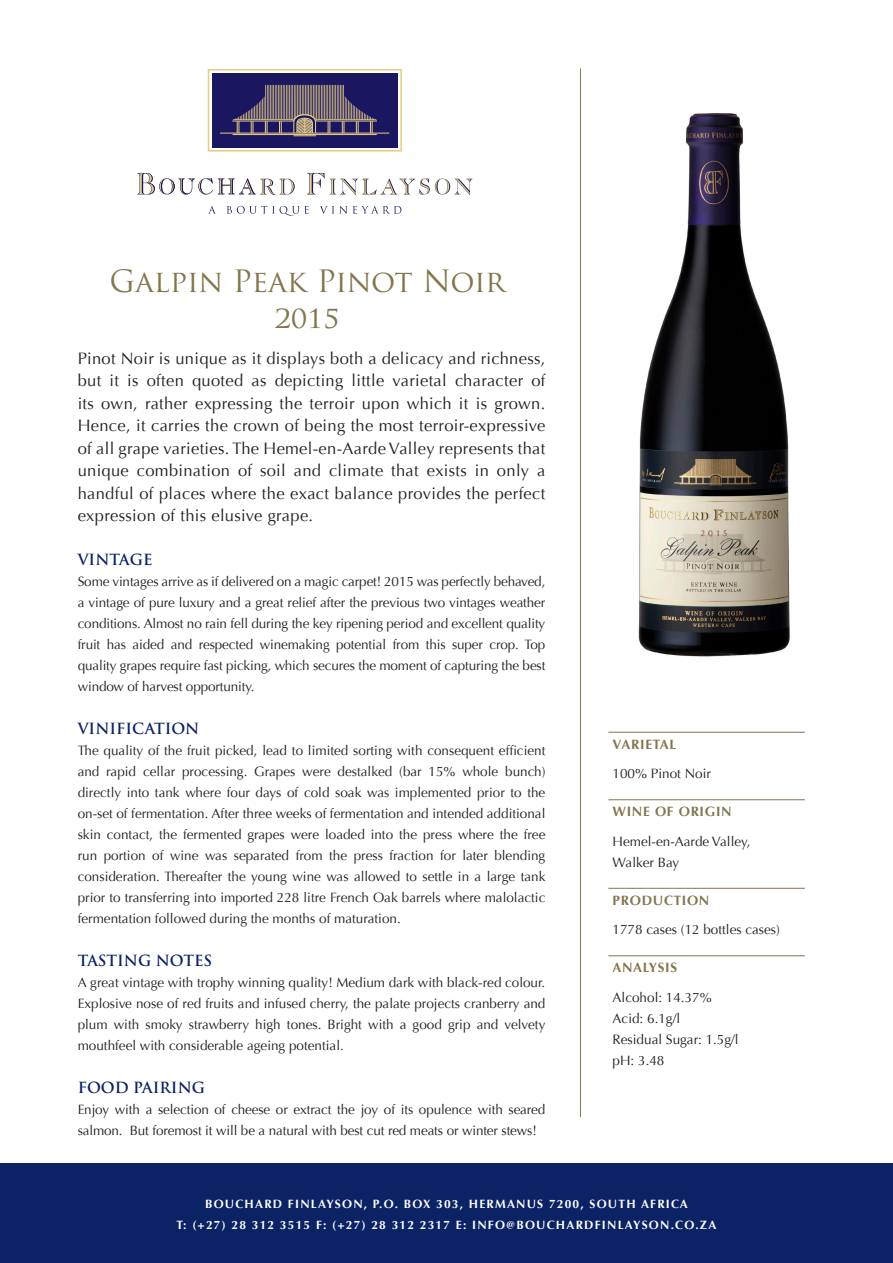
<style>
.page{position:relative;width:893px;height:1263px;background:#fff}
.page>*{position:absolute;margin:0;border:0;box-sizing:border-box;transform-origin:0 0}
.Main_Header{font:30px/36px "Trajan Pro";letter-spacing:-.015em;color:#84754d;text-align:center}
.Intro_text{font:16.5px/22.5px "Optima";letter-spacing:.02em;color:#231f20;text-align:justify}
.Subhead{font:700 15px "Trajan Pro";color:#0b2265}
.Body_text{font:13.5px/21px "Optima";color:#231f20;text-align:justify}
.small_x-head{font:700 13.5px "Optima";letter-spacing:.05em;color:#84754d}
.t1{font:700 12px/21px "Optima";letter-spacing:.1em;color:#fff;text-align:center}
</style>
<div class="page">
<hr style="left:580px;top:68px;width:1px;height:1049px;background:#84754d">
<div style="left:0;top:1163px;width:893px;height:100px;background:#0b2265"></div>
<div style="left:208px;top:69px;width:194px;height:83px;border:2px solid #e6cf87"></div>
<div style="left:212px;top:73px;width:186px;height:74px;background:#1b1660"></div>
<hr style="left:220px;top:133px;width:169px;height:1px;background:#e6cf87">
<svg style="left:232px;top:85px;width:145px;height:51px"></svg>
<svg style="left:208px;top:206px;width:8px;height:8px"></svg>
<svg style="left:227px;top:206px;width:82px;height:10px"></svg>
<svg style="left:320px;top:206px;width:27px;height:8px"></svg>
<svg style="left:353px;top:206px;width:48px;height:8px"></svg>
<svg style="left:137px;top:173px;width:335px;height:22px"></svg>
<img style="left:638px;top:113px;width:152px;height:544px">
<hr style="left:608px;top:732px;width:197px;height:1px;background:#84754d">
<hr style="left:608px;top:799px;width:197px;height:1px;background:#84754d">
<hr style="left:608px;top:888px;width:197px;height:1px;background:#84754d">
<hr style="left:608px;top:955px;width:197px;height:1px;background:#84754d">
<p class="Main_Header" style="left:109px;top:262px;width:397px">Galpin Peak Pinot Noir<br>2015</p>
<p class="Intro_text" style="left:78px;top:347px;width:469px">Pinot Noir is unique as it displays both a delicacy and richness, but it is often quoted as depicting little varietal character of its own, rather expressing the terroir upon which it is grown.<br>Hence, it carries the crown of being the most terroir-expressive of all grape varieties. The Hemel-en-Aarde Valley represents that unique combination of soil and climate that exists in only a handful of places where the exact balance provides the perfect expression of this elusive grape.</p>
<p class="Subhead" style="left:78px;top:550px;width:76px">VINTAGE</p>
<p class="Body_text" style="left:78px;top:571px;width:469px">Some vintages arrive as if delivered on a magic carpet! 2015 was perfectly behaved, a vintage of pure luxury and a great relief after the previous two vintages weather conditions. Almost no rain fell during the key ripening period and excellent quality fruit has aided and respected winemaking potential from this super crop. Top quality grapes require fast picking, which secures the moment of capturing the best window of harvest opportunity.</p>
<p class="Subhead" style="left:78px;top:719px;width:123px">VINIFICATION</p>
<p class="Body_text" style="left:78px;top:740px;width:469px">The quality of the fruit picked, lead to limited sorting with consequent efficient and rapid cellar processing. Grapes were destalked (bar 15% whole bunch) directly into tank where four days of cold soak was implemented prior to the on-set of fermentation. After three weeks of fermentation and intended additional skin contact, the fermented grapes were loaded into the press where the free run portion of wine was separated from the press fraction for later blending consideration. Thereafter the young wine was allowed to settle in a large tank prior to transferring into imported 228 litre French Oak barrels where malolactic fermentation followed during the months of maturation.</p>
<p class="Subhead" style="left:78px;top:951px;width:136px">TASTING NOTES</p>
<p class="Body_text" style="left:78px;top:972px;width:469px">A great vintage with trophy winning quality! Medium dark with black-red colour.<br>Explosive nose of red fruits and infused cherry, the palate projects cranberry and plum with smoky strawberry high tones. Bright with a good grip and velvety mouthfeel with considerable ageing potential.</p>
<p class="Subhead" style="left:78px;top:1079px;width:129px">FOOD PAIRING</p>
<p class="Body_text" style="left:78px;top:1099px;width:469px">Enjoy with a selection of cheese or extract the joy of its opulence with seared salmon. But foremost it will be a natural with best cut red meats or winter stews!</p>
<p class="small_x-head" style="left:613px;top:736px;width:65px">VARIETAL</p>
<p class="Body_text" style="left:613px;top:763px;width:100px">100% Pinot Noir</p>
<p class="small_x-head" style="left:613px;top:804px;width:121px">WINE OF ORIGIN</p>
<p class="Body_text" style="left:613px;top:831px;width:139px">Hemel-en-Aarde Valley,<br>Walker Bay</p>
<p class="small_x-head" style="left:613px;top:892px;width:98px">PRODUCTION</p>
<p class="Body_text" style="left:613px;top:919px;width:169px">1778 cases (12 bottles cases)</p>
<p class="small_x-head" style="left:613px;top:960px;width:66px">ANALYSIS</p>
<p class="Body_text" style="left:613px;top:987px;width:128px;text-align:left">Alcohol: 14.37%<br>Acid: 6.1g/l<br>Residual Sugar: 1.5g/l pH: 3.48</p>
<p class="t1" style="left:177px;top:1193px;width:541px">BOUCHARD FINLAYSON, P.O. BOX 303, HERMANUS 7200, SOUTH AFRICA<br>T: (+27) 28 312 3515 F: (+27) 28 312 2317 E: INFO@BOUCHARDFINLAYSON.CO.ZA</p>
</div>
